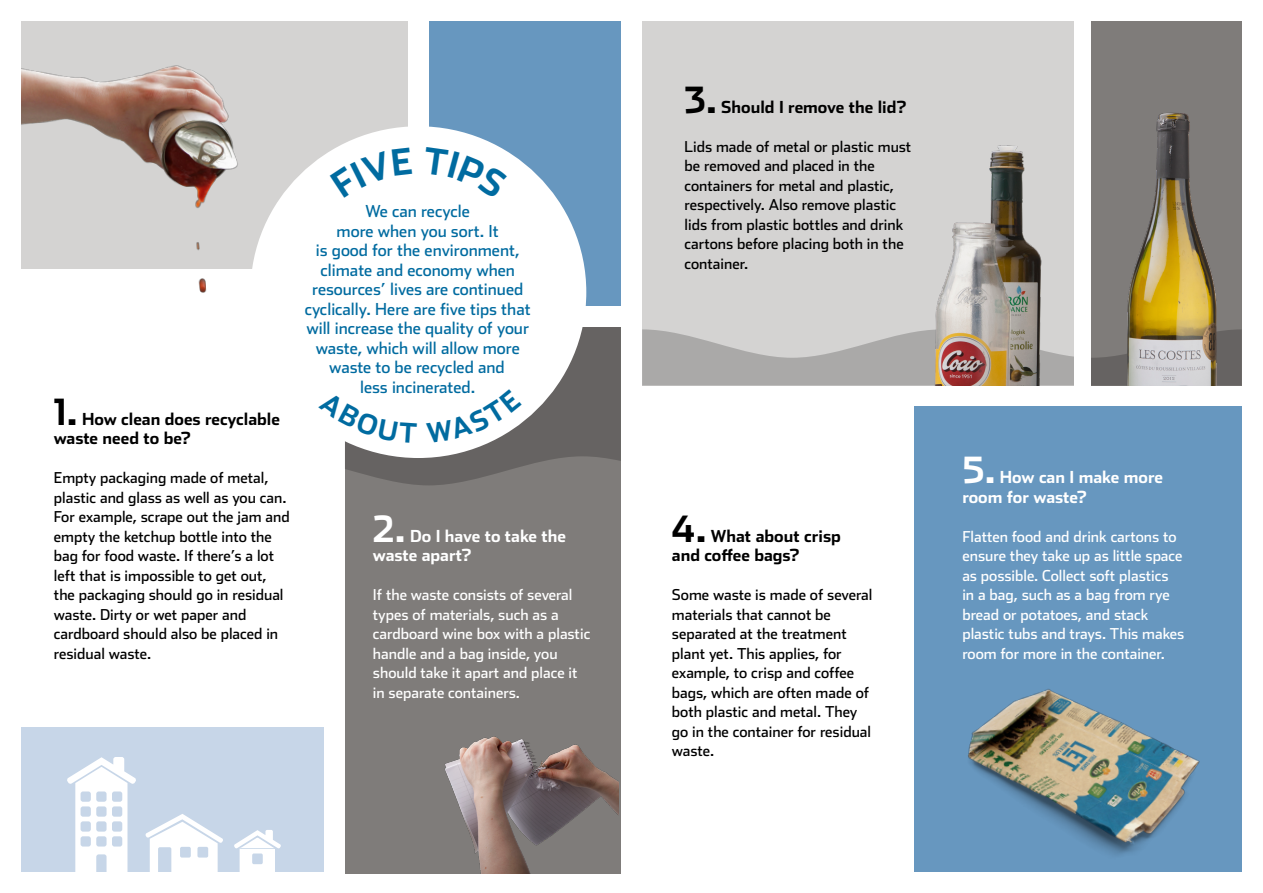
<style>
.page{position:relative;width:1263px;height:893px;background:#fff}
.page>*{position:absolute;margin:0;border:0;box-sizing:border-box;transform-origin:0 0}
.t1{font:16.5px/19.5px "Stainless";color:#006ba0;text-align:center}
.t2{font:700 16.5px/19.5px "Stainless";color:#000}
.t3{font:700 16.5px/19.5px "Stainless";color:#fff}
.t4{font:15px/19.5px "Stainless";color:#000}
.t5{font:15px/19.5px "Stainless";color:#fff}
.s1{font-size:36px}
</style>
<div class="page">
<div style="left:345px;top:327px;width:276px;height:546px;background:#7f7c7a"></div>
<div style="left:21px;top:728px;width:303px;height:144px;background:#c7d6e8"></div>
<div style="left:914px;top:407px;width:328px;height:465px;background:#6797bf"></div>
<div style="left:21px;top:21px;width:387px;height:247px;background:#d4d3d2"></div>
<div style="left:1091px;top:21px;width:151px;height:365px;background:#7f7c7a"></div>
<div style="left:429px;top:21px;width:192px;height:285px;background:#6797bf"></div>
<img style="left:21px;top:65px;width:329px;height:228px">
<img style="left:968px;top:689px;width:232px;height:166px">
<div style="left:642px;top:21px;width:432px;height:365px;background:#d4d3d2"></div>
<div style="left:255px;top:131px;width:327px;height:322px;background:#fff;border-radius:50%"></div>
<img style="left:445px;top:736px;width:174px;height:137px">
<svg style="left:145px;top:814px;width:78px;height:58px"></svg>
<svg style="left:67px;top:757px;width:69px;height:115px"></svg>
<svg style="left:234px;top:830px;width:47px;height:42px"></svg>
<svg style="left:642px;top:329px;width:600px;height:57px"></svg>
<img style="left:926px;top:145px;width:128px;height:241px">
<img style="left:1116px;top:112px;width:115px;height:274px">
<div style="left:1074px;top:5px;width:17px;height:393px;background:#fff"></div>
<svg style="left:330px;top:147px;width:16px;height:9px"></svg>
<svg style="left:491px;top:147px;width:17px;height:10px"></svg>
<svg style="left:345px;top:327px;width:276px;height:158px"></svg>
<p class="t2" style="left:54px;top:408px;width:228px"><span class="s1">1.</span> How clean does recyclable waste need to be?</p>
<p class="t4" style="left:54px;top:468px;width:237px">Empty packaging made of metal, plastic and glass as well as you can.<br>For example, scrape out the jam and empty the ketchup bottle into the bag for food waste. If there’s a lot left that is impossible to get out, the packaging should go in residual waste. Dirty or wet paper and cardboard should also be placed in residual waste.</p>
<p class="t1" style="left:305px;top:201px;width:228px">We can recycle<br>more when you sort. It<br>is good for the environment, climate and economy when resources’ lives are continued cyclically. Here are five tips that will increase the quality of your waste, which will allow more waste to be recycled and<br>less incinerated.</p>
<p class="t3" style="left:373px;top:525px;width:195px"><span class="s1">2.</span> Do I have to take the waste apart?</p>
<p class="t5" style="left:373px;top:585px;width:219px">If the waste consists of several types of materials, such as a cardboard wine box with a plastic handle and a bag inside, you should take it apart and place it in separate containers.</p>
<p class="t2" style="left:685px;top:96px;width:223px"><span class="s1">3.</span> Should I remove the lid?</p>
<p class="t4" style="left:685px;top:136px;width:228px">Lids made of metal or plastic must be removed and placed in the containers for metal and plastic, respectively. Also remove plastic lids from plastic bottles and drink cartons before placing both in the container.</p>
<p class="t2" style="left:672px;top:525px;width:170px"><span class="s1">4.</span> What about crisp and coffee bags?</p>
<p class="t4" style="left:672px;top:585px;width:202px">Some waste is made of several materials that cannot be separated at the treatment plant yet. This applies, for example, to crisp and coffee bags, which are often made of both plastic and metal. They go in the container for residual waste.</p>
<p class="t3" style="left:962px;top:467px;width:202px"><span class="s1">5.</span> How can I make more room for waste?</p>
<p class="t5" style="left:962px;top:526px;width:223px">Flatten food and drink cartons to ensure they take up as little space as possible. Collect soft plastics<br>in a bag, such as a bag from rye bread or potatoes, and stack plastic tubs and trays. This makes room for more in the container.</p>
</div>
